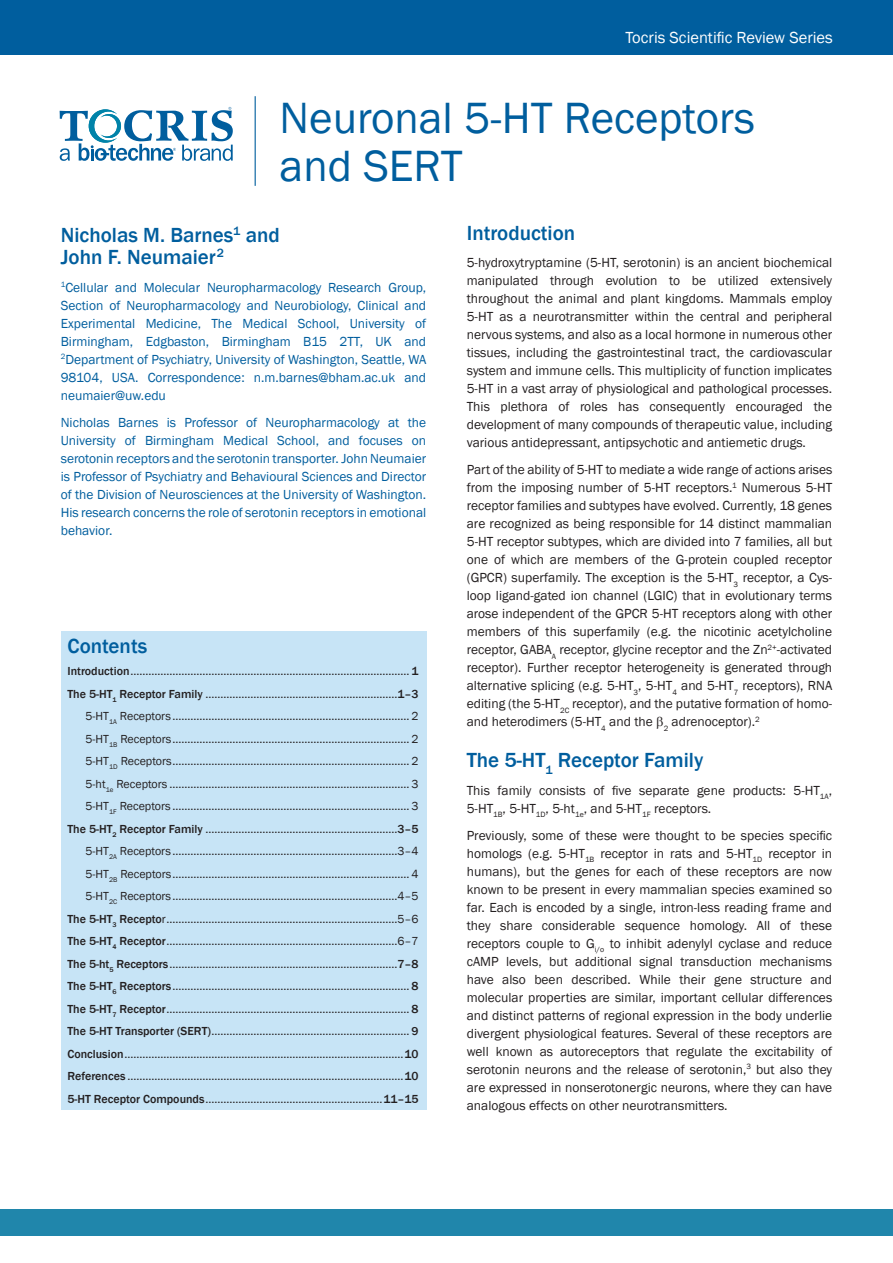
<style>
.page{position:relative;width:893px;height:1263px;background:#fff}
.page>*{position:absolute;margin:0;border:0;box-sizing:border-box;transform-origin:0 0}
.t1{font:45px/48px "Franklin Gothic";color:#005e9e}
.t2{font:500 21px/22.5px "Franklin Gothic";color:#005e9e}
.t3{font:16.5px "Franklin Gothic";color:#fff}
.t4{font:13.5px/18px "Franklin Gothic";color:#231f20;text-align:justify}
.t5{font:13.5px/18px "Franklin Gothic";color:#005e9e;text-align:justify}
.t6{font:12px/22.5px "Franklin Gothic";color:#231f20;text-align:right}
.s1{font-weight:500}
</style>
<div class="page">
<div style="left:0;top:1209px;width:893px;height:26px;background:#2086ab"></div>
<div style="left:61px;top:631px;width:365px;height:479px;background:#c7e4f6"></div>
<div style="left:0;top:0;width:893px;height:54px;background:#005e9e"></div>
<hr style="left:255px;top:96px;width:1px;height:90px;background:#005e9e">
<svg style="left:60px;top:107px;width:173px;height:54px"></svg>
<p class="t3" style="left:625px;top:27px;width:209px">Tocris Scientific Review Series</p>
<p class="t3" style="left:587px;top:27px;width:247px">Neuronal 5-HT Receptors and SERT</p>
<h1 class="t1" style="left:280px;top:95px;width:477px">Neuronal 5-HT Receptors and SERT</h1>
<h2 class="t2" style="left:61px;top:224px;width:221px">Nicholas M. Barnes<sup>1</sup> and<br>John F. Neumaier<sup>2</sup></h2>
<p class="t5" style="left:61px;top:279px;width:367px"><sup>1</sup>Cellular and Molecular Neuropharmacology Research Group, Section of Neuropharmacology and Neurobiology, Clinical and Experimental Medicine, The Medical School, University of Birmingham, Edgbaston, Birmingham B15 2TT, UK and <sup>2</sup>Department of Psychiatry, University of Washington, Seattle, WA 98104, USA. Correspondence: n.m.barnes@bham.ac.uk and neumaier@uw.edu</p>
<p class="t5" style="left:61px;top:414px;width:367px">Nicholas Barnes is Professor of Neuropharmacology at the University of Birmingham Medical School, and focuses on serotonin receptors and the serotonin transporter. John Neumaier is Professor of Psychiatry and Behavioural Sciences and Director of the Division of Neurosciences at the University of Washington.<br>His research concerns the role of serotonin receptors in emotional behavior.</p>
<h2 class="t2" style="left:68px;top:635px;width:81px">Contents</h2>
<p class="t6" style="left:67px;top:660px;width:353px"><span class="s1">Introduction</span>............................................................................................. <span class="s1">1<br>The 5-HT</span><sub>1</sub> <span class="s1">Receptor Family</span> ................................................................<span class="s1">1–3<br></span>5-HT<sub>1A</sub> Receptors ............................................................................... 2<br>5-HT<sub>1B</sub> Receptors............................................................................... 2<br>5-HT<sub>1D</sub> Receptors............................................................................... 2<br>5-ht<sub>1e</sub> Receptors ................................................................................ 3<br>5-HT<sub>1F</sub> Receptors ............................................................................... 3<br><span class="s1">The 5-HT</span><sub>2</sub> <span class="s1">Receptor Family</span> ................................................................<span class="s1">3–5<br></span>5-HT<sub>2A</sub> Receptors ...........................................................................3–4<br>5-HT<sub>2B</sub> Receptors............................................................................... 4<br>5-HT<sub>2C</sub> Receptors...........................................................................4–5<br><span class="s1">The 5-HT</span><sub>3</sub> <span class="s1">Recepto</span>r.............................................................................5–6<br><span class="s1">The 5-HT</span><sub>4</sub> <span class="s1">Receptor</span>.............................................................................6–7<br><span class="s1">The 5-ht</span><sub>5</sub> <span class="s1">Receptors</span>............................................................................<span class="s1">7–8<br>The 5-HT</span><sub>6</sub> <span class="s1">Receptors</span>............................................................................... <span class="s1">8<br>The 5-HT</span><sub>7</sub> <span class="s1">Receptor</span>................................................................................. <span class="s1">8<br>The 5-HT Transporter (SERT)</span>.................................................................. <span class="s1">9<br>Conclusion</span>.............................................................................................<span class="s1">10<br>References</span> ............................................................................................<span class="s1">10<br>5-HT Receptor Compounds</span>...........................................................<span class="s1">11–15</span></p>
<h2 class="t2" style="left:467px;top:222px;width:110px">Introduction</h2>
<p class="t4" style="left:467px;top:254px;width:367px">5-hydroxytryptamine (5-HT, serotonin) is an ancient biochemical manipulated through evolution to be utilized extensively throughout the animal and plant kingdoms. Mammals employ 5-HT as a neurotransmitter within the central and peripheral nervous systems, and also as a local hormone in numerous other tissues, including the gastrointestinal tract, the cardiovascular system and immune cells. This multiplicity of function implicates 5-HT in a vast array of physiological and pathological processes.<br>This plethora of roles has consequently encouraged the development of many compounds of therapeutic value, including various antidepressant, antipsychotic and antiemetic drugs.</p>
<p class="t4" style="left:467px;top:461px;width:367px">Part of the ability of 5-HT to mediate a wide range of actions arises from the imposing number of 5-HT receptors.<sup>1</sup> Numerous 5-HT receptor families and subtypes have evolved. Currently, 18 genes are recognized as being responsible for 14 distinct mammalian 5-HT receptor subtypes, which are divided into 7 families, all but one of which are members of the G-protein coupled receptor (GPCR) superfamily. The exception is the 5-HT<sub>3</sub> receptor, a Cys&shy;loop ligand-gated ion channel (LGIC) that in evolutionary terms arose independent of the GPCR 5-HT receptors along with other members of this superfamily (e.g. the nicotinic acetylcholine receptor, GABA<sub>A</sub> receptor, glycine receptor and the Zn<sup>2+</sup>-activated receptor). Further receptor heterogeneity is generated through alternative splicing (e.g. 5-HT<sub>3</sub>, 5-HT<sub>4</sub> and 5-HT<sub>7</sub> receptors), RNA editing (the 5-HT<sub>2C</sub> receptor), and the putative formation of homo&shy;and heterodimers (5-HT<sub>4</sub> and the <sub>2</sub> adrenoceptor).<sup>2</sup></p>
<h2 class="t2" style="left:467px;top:749px;width:238px">The 5-HT<sub>1</sub> Receptor Family</h2>
<p class="t4" style="left:467px;top:781px;width:367px">This family consists of five separate gene products: 5-HT<sub>1A</sub>,<br>5-HT<sub>1B</sub>, 5-HT<sub>1D</sub>, 5-ht<sub>1e</sub>, and 5-HT<sub>1F</sub> receptors.</p>
<p class="t4" style="left:467px;top:827px;width:367px">Previously, some of these were thought to be species specific homologs (e.g. 5-HT<sub>1B</sub> receptor in rats and 5-HT<sub>1D</sub> receptor in humans), but the genes for each of these receptors are now known to be present in every mammalian species examined so far. Each is encoded by a single, intron-less reading frame and they share considerable sequence homology. All of these receptors couple to G<sub>i/o</sub> to inhibit adenylyl cyclase and reduce cAMP levels, but additional signal transduction mechanisms have also been described. While their gene structure and molecular properties are similar, important cellular differences and distinct patterns of regional expression in the body underlie divergent physiological features. Several of these receptors are well known as autoreceptors that regulate the excitability of serotonin neurons and the release of serotonin,<sup>3</sup> but also they are expressed in nonserotonergic neurons, where they can have analogous effects on other neurotransmitters.</p>
</div>
